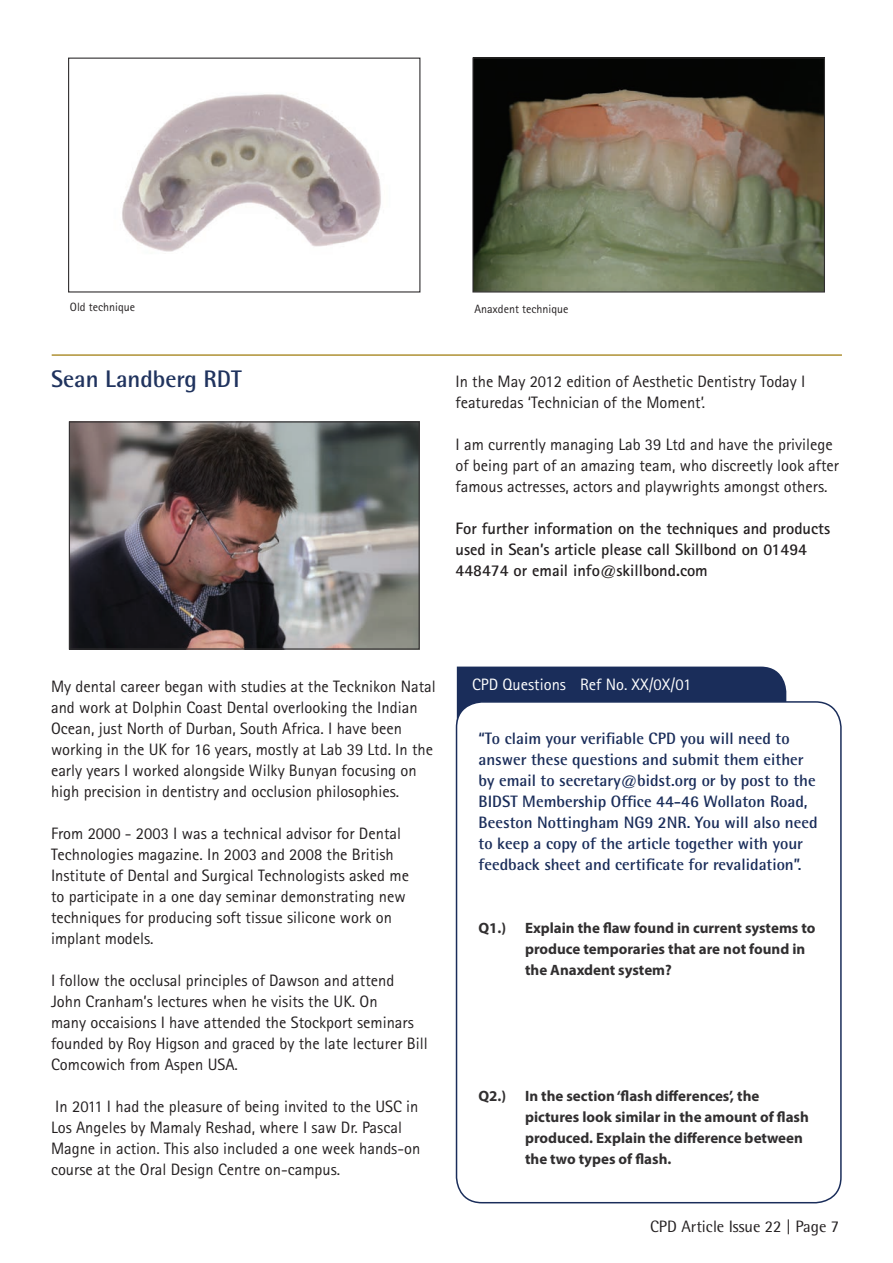
<style>
.page{position:relative;width:893px;height:1263px;background:#fff}
.page>*{position:absolute;margin:0;border:0;box-sizing:border-box;transform-origin:0 0}
.Subheaders{font:700 24px "Rotis Semi Sans";color:#20335e}
.BIDST_Body{font:16.5px/21px "Rotis Sans Serif Std";color:#231f20}
.BIDST_Body-2{font:700 16.5px/21px "Rotis Semi Sans";color:#1a2d5a}
.BIDST_Body-3{font:700 16.5px/21px "Rotis Sans Serif Std";color:#231f20}
.Questions{font:16.5px "Rotis Sans Serif Std";color:#fff}
.t1{font:16.5px "Rotis Semi Sans";color:#231f20}
.t2{font:700 15px/21px "Myriad Pro";color:#312f30}
.t3{font:12px "Rotis Sans Serif Std";color:#231f20}
</style>
<div class="page">
<img style="left:122px;top:94px;width:259px;height:158px">
<img style="left:474px;top:59px;width:349px;height:231px">
<div style="left:472px;top:57px;width:353px;height:235px;border:1px solid #312f30"></div>
<img style="left:71px;top:423px;width:347px;height:225px">
<div style="left:69px;top:421px;width:351px;height:229px;border:1px solid #312f30"></div>
<hr style="left:52px;top:354px;width:790px;height:2px;background:#af9134">
<div style="left:457px;top:666px;width:329px;height:52px;background:#1a2d5a"></div>
<div style="left:456px;top:702px;width:385px;height:501px;background:#fff;border-radius:26px"></div>
<div style="left:456px;top:701px;width:386px;height:502px;border:2px solid #1a2d5a;border-radius:26px"></div>
<p class="t3" style="left:70px;top:299px;width:67px">Old technique</p>
<p class="t3" style="left:474px;top:302px;width:96px">Anaxdent technique</p>
<p class="Subheaders" style="left:51px;top:364px;width:192px">Sean Landberg RDT</p>
<p class="BIDST_Body" style="left:455px;top:371px;width:352px">In the May 2012 edition of Aesthetic Dentistry Today I featuredas ‘Technician of the Moment’.</p>
<p class="BIDST_Body" style="left:455px;top:434px;width:385px">I am currently managing Lab 39 Ltd and have the privilege of being part of an amazing team, who discreetly look after famous actresses, actors and playwrights amongst others.</p>
<p class="BIDST_Body-3" style="left:455px;top:518px;width:376px">For further information on the techniques and products used in Sean’s article please call Skillbond on 01494<br>448474 or email info@skillbond.com</p>
<p class="BIDST_Body" style="left:51px;top:675px;width:386px">My dental career began with studies at the Tecknikon Natal and work at Dolphin Coast Dental overlooking the Indian Ocean, just North of Durban, South Africa. I have been working in the UK for 16 years, mostly at Lab 39 Ltd. In the early years I worked alongside Wilky Bunyan focusing on high precision in dentistry and occlusion philosophies.</p>
<p class="BIDST_Body" style="left:51px;top:822px;width:359px">From 2000 - 2003 I was a technical advisor for Dental Technologies magazine. In 2003 and 2008 the British Institute of Dental and Surgical Technologists asked me to participate in a one day seminar demonstrating new techniques for producing soft tissue silicone work on implant models.</p>
<p class="BIDST_Body" style="left:51px;top:969px;width:378px">I follow the occlusal principles of Dawson and attend John Cranham’s lectures when he visits the UK. On<br>many occaisions I have attended the Stockport seminars founded by Roy Higson and graced by the late lecturer Bill Comcowich from Aspen USA.</p>
<p class="BIDST_Body" style="left:51px;top:1095px;width:371px">In 2011 I had the pleasure of being invited to the USC in Los Angeles by Mamaly Reshad, where I saw Dr. Pascal Magne in action. This also included a one week hands-on course at the Oral Design Centre on-campus.</p>
<p class="Questions" style="left:472px;top:674px;width:221px">CPD Questions Ref No. XX/0X/01</p>
<p class="BIDST_Body-2" style="left:479px;top:728px;width:340px">“To claim your verifiable CPD you will need to answer these questions and submit them either by email to secretary@bidst.org or by post to the BIDST Membership Office 44-46 Wollaton Road, Beeston Nottingham NG9 2NR. You will also need to keep a copy of the article together with your feedback sheet and certificate for revalidation”.</p>
<p class="t2" style="left:479px;top:917px;width:29px">Q1.)</p>
<p class="t2" style="left:525px;top:917px;width:292px">Explain the flaw found in current systems to produce temporaries that are not found in the Anaxdent system?</p>
<p class="t2" style="left:479px;top:1085px;width:29px">Q2.)</p>
<p class="t2" style="left:525px;top:1085px;width:285px">In the section ‘flash differences’, the pictures look similar in the amount of flash produced. Explain the difference between the two types of flash.</p>
<p class="t1" style="left:650px;top:1216px;width:190px">CPD Article Issue 22 | Page 7</p>
</div>
